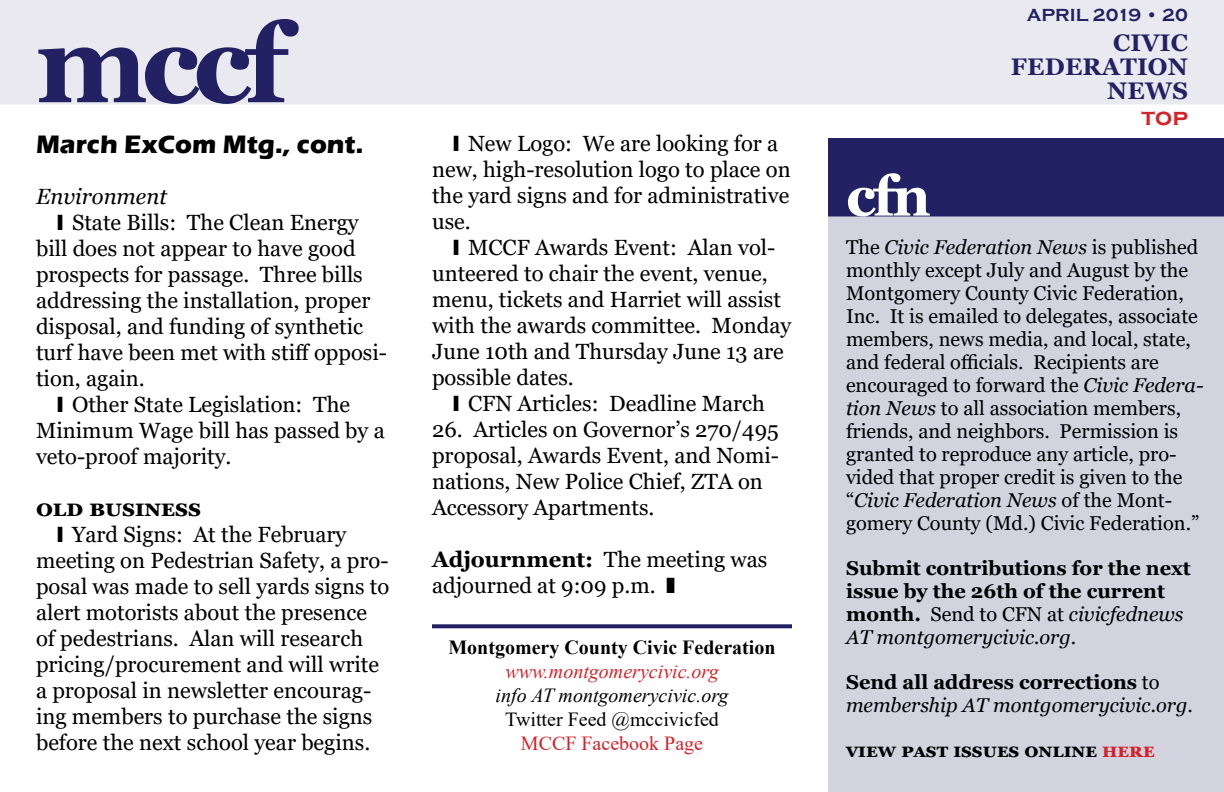
<style>
.page{position:relative;width:1224px;height:792px;background:#fff}
.page>*{position:absolute;margin:0;border:0;box-sizing:border-box;transform-origin:0 0}
.t1{font:700 110px "Georgia";color:#212163}
.t2{font:700 56px "Georgia";color:#fff}
.t3{font:700 26px "Eras ITC";color:#000}
.t4{font:700 24px/24px "Georgia";letter-spacing:.01em;color:#212163;text-align:right}
.t5{font:700 24px "Georgia";letter-spacing:.02em;color:#000}
.t6{font:700 24px "Copperplate Gothic";color:#d2232a}
.t7{font:22px/26px "Georgia";color:#000}
.t8{font:italic 22px "Georgia";color:#000}
.t9{font:20px/23px "Georgia";color:#000}
.t10{font:700 20px/23px "Georgia";color:#000}
.t11{font:italic 20px/23px "Georgia";color:#000}
.t12{font:700 20px "Times New Roman";color:#000}
.t13{font:italic 20px "Times New Roman";color:#000}
.t14{font:700 20px "Georgia";letter-spacing:.03em;color:#000}
.t15{font:italic 20px "Times New Roman";color:#d2232a}
.t16{font:20px "Times New Roman";color:#000}
.t17{font:20px "Times New Roman";color:#d2232a}
.t18{font:700 18px "Copperplate Gothic";color:#212163}
.s1{font-weight:700}
.s2{font-style:italic}
.s3{font-weight:400}
.s4{font-weight:400;font-style:italic}
.s5{font-weight:700;font-style:normal}
.s6{font-style:normal}
.s7{color:#d2232a}
</style>
<div class="page">
<div style="left:0;top:0;width:1224px;height:104px;background:#e9e9ef"></div>
<div style="left:828px;top:216px;width:396px;height:576px;background:#d3d3e0"></div>
<div style="left:828px;top:138px;width:396px;height:78px;background:#212163"></div>
<svg style="left:432px;top:624px;width:360px;height:4px"></svg>
<h1 class="t1" style="left:36px;top:-7px;width:264px">mccf</h1>
<p class="t3" style="left:36px;top:129px;width:329px">March ExCom Mtg., cont.</p>
<p class="t8" style="left:36px;top:182px;width:132px">Environment</p>
<p class="t7" style="left:72px;top:210px;width:288px">State Bills: The Clean Energy</p>
<p class="t7" style="left:36px;top:236px;width:321px">bill does not appear to have good</p>
<p class="t7" style="left:36px;top:262px;width:328px">prospects for passage. Three bills</p>
<p class="t7" style="left:36px;top:288px;width:336px">addressing the installation, proper</p>
<p class="t7" style="left:36px;top:314px;width:329px">disposal, and funding of synthetic</p>
<p class="t7" style="left:36px;top:340px;width:353px">turf have been met with stiff opposi-</p>
<p class="t7" style="left:36px;top:366px;width:110px">tion, again.</p>
<p class="t7" style="left:72px;top:392px;width:280px">Other State Legislation: The</p>
<p class="t7" style="left:36px;top:418px;width:350px">Minimum Wage bill has passed by a</p>
<p class="t7" style="left:36px;top:444px;width:197px">veto-proof majority.</p>
<p class="t5" style="left:36px;top:492px;width:167px">Old Business</p>
<p class="t7" style="left:36px;top:522px;width:355px;text-indent:36px">Yard Signs: At the February meeting on Pedestrian Safety, a pro&shy;posal was made to sell yards signs to alert motorists about the presence of pedestrians. Alan will research pricing/procurement and will write a proposal in newsletter encourag&shy;ing members to purchase the signs before the next school year begins.</p>
<p class="t7" style="left:432px;top:131px;width:360px;text-indent:36px">New Logo: We are looking for a new, high-resolution logo to place on the yard signs and for administrative use.</p>
<p class="t7" style="left:432px;top:235px;width:361px;text-indent:36px">MCCF Awards Event: Alan vol&shy;unteered to chair the event, venue, menu, tickets and Harriet will assist with the awards committee. Monday<br>June 10th and Thursday June 13 are possible dates.</p>
<p class="t7" style="left:468px;top:391px;width:298px">CFN Articles: Deadline March</p>
<p class="t7" style="left:432px;top:417px;width:349px">26. Articles on Governor’s 270/495 proposal, Awards Event, and Nomi&shy;nations, New Police Chief, ZTA on<br>Accessory Apartments.</p>
<p class="t7" style="left:432px;top:547px;width:337px"><span class="s1">Adjournment:</span> The meeting was adjourned at 9:09 p.m.</p>
<p class="t12" style="left:448px;top:633px;width:329px">Montgomery County Civic Federation</p>
<p class="t15" style="left:505px;top:657px;width:215px">www.montgomerycivic.org</p>
<p class="t13" style="left:496px;top:681px;width:234px">info AT montgomerycivic.org</p>
<p class="t16" style="left:505px;top:705px;width:215px">Twitter Feed @mccivicfed</p>
<p class="t17" style="left:521px;top:729px;width:184px">MCCF Facebook Page</p>
<p class="t18" style="left:1027px;top:5px;width:163px">APRIL 2019 • 20</p>
<p class="t4" style="left:1011px;top:30px;width:179px">civic federation news</p>
<p class="t6" style="left:1142px;top:104px;width:48px">TOP</p>
<h2 class="t2" style="left:846px;top:160px;width:86px">cfn</h2>
<p class="t9" style="left:846px;top:236px;width:359px">The <span class="s2">Civic Federation News</span> is published monthly except July and August by the Montgomery County Civic Federation, Inc. It is emailed to delegates, associate members, news media, and local, state, and federal officials. Recipients are encouraged to forward the <span class="s2">Civic Federa&shy;tion News</span> to all association members, friends, and neighbors. Permission is granted to reproduce any article, pro&shy;vided that proper credit is given to the “<span class="s2">Civic Federation News</span> of the Mont&shy;gomery County (Md.) Civic Federation.”</p>
<p class="t10" style="left:846px;top:556px;width:346px">Submit contributions for the next issue by the 26th of the current month. <span class="s3">Send to CFN at</span> <span class="s4">civicfednews<br>AT montgomerycivic.org</span><span class="s3">.</span></p>
<p class="t11" style="left:846px;top:670px;width:348px"><span class="s5">Send all address corrections</span> <span class="s6">to </span>membership AT montgomerycivic.org<span class="s6">.</span></p>
<p class="t14" style="left:846px;top:737px;width:310px">view past issues online <span class="s7">here</span></p>
</div>
